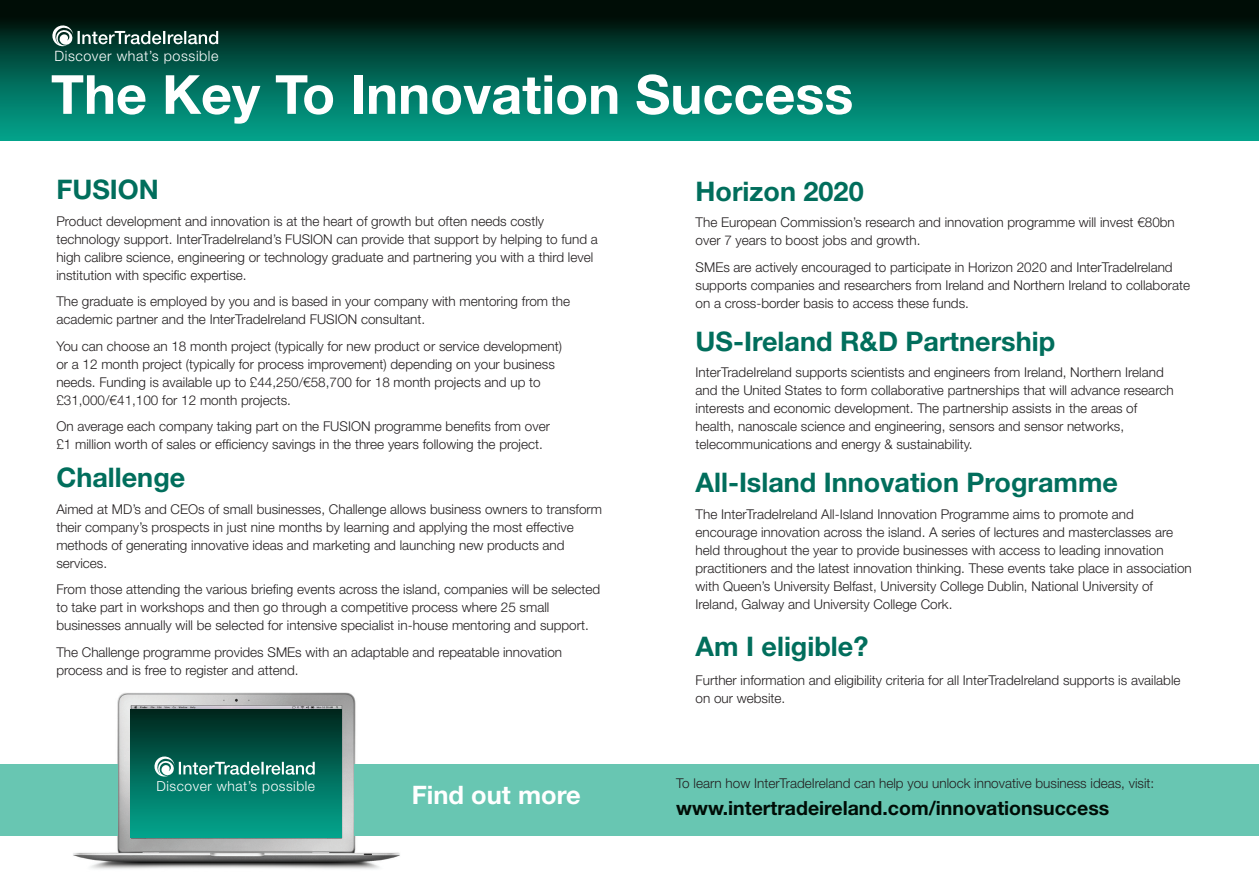
<style>
.page{position:relative;width:1259px;height:893px;background:#fff}
.page>*{position:absolute;margin:0;border:0;box-sizing:border-box;transform-origin:0 0}
.t1{font:700 54px "Helvetica Neue LT Std";color:#fff}
.t2{font:700 27px "Helvetica Neue LT Std";color:#016e5c}
.t3{font:700 25.5px "Helvetica Neue LT Std";color:#fff}
.t4{font:700 19.5px "Helvetica Neue LT Std";color:#000d06}
.t5{font:300 14.25px "Helvetica Neue LT Std";letter-spacing:.04em;color:#fff}
.t6{font:300 13.8px "Helvetica Neue LT Std";letter-spacing:.04em;color:#fff}
.t7{font:300 13.5px/18px "Helvetica Neue LT Std";color:#231f20}
</style>
<div class="page">
<div style="left:0;top:0;width:1259px;height:141px;background:linear-gradient(to bottom,#000300,#03ad95)"></div>
<img style="left:52px;top:692px;width:360px;height:177px">
<div style="left:131px;top:709px;width:211px;height:128px;background:linear-gradient(to bottom,#00271d,#03a890)"></div>
<div style="left:354px;top:764px;width:905px;height:71px;background:#68c6b2"></div>
<div style="left:0;top:764px;width:117px;height:71px;background:#68c6b2"></div>
<svg style="left:152px;top:756px;width:163px;height:21px;background:#428a7e"></svg>
<svg style="left:49px;top:25px;width:169px;height:22px;background:#406058"></svg>
<p class="t5" style="left:54px;top:47px;width:166px">Discover what’s possible</p>
<h1 class="t1" style="left:51px;top:61px;width:804px">The Key To Innovation Success</h1>
<h2 class="t2" style="left:56px;top:173px;width:104px">FUSION</h2>
<p class="t7" style="left:56px;top:212px;width:543px">Product development and innovation is at the heart of growth but often needs costly technology support. InterTradeIreland’s FUSION can provide that support by helping to fund a high calibre science, engineering or technology graduate and partnering you with a third level institution with specific expertise.</p>
<p class="t7" style="left:56px;top:292px;width:515px">The graduate is employed by you and is based in your company with mentoring from the academic partner and the InterTradeIreland FUSION consultant.</p>
<p class="t7" style="left:56px;top:337px;width:507px">You can choose an 18 month project (typically for new product or service development) or a 12 month project (typically for process improvement) depending on your business needs. Funding is available up to £44,250/€58,700 for 18 month projects and up to £31,000/€41,100 for 12 month projects.</p>
<p class="t7" style="left:56px;top:417px;width:495px">On average each company taking part on the FUSION programme benefits from over £1 million worth of sales or efficiency savings in the three years following the project.</p>
<h2 class="t2" style="left:56px;top:461px;width:130px">Challenge</h2>
<p class="t7" style="left:56px;top:500px;width:547px">Aimed at MD’s and CEOs of small businesses, Challenge allows business owners to transform their company’s prospects in just nine months by learning and applying the most effective methods of generating innovative ideas and marketing and launching new products and services.</p>
<p class="t7" style="left:56px;top:580px;width:545px">From those attending the various briefing events across the island, companies will be selected to take part in workshops and then go through a competitive process where 25 small businesses annually will be selected for intensive specialist in-house mentoring and support.</p>
<p class="t7" style="left:56px;top:643px;width:507px">The Challenge programme provides SMEs with an adaptable and repeatable innovation process and is free to register and attend.</p>
<p class="t6" style="left:156px;top:777px;width:160px">Discover what’s possible</p>
<h3 class="t3" style="left:412px;top:779px;width:170px">Find out more</h3>
<h2 class="t2" style="left:695px;top:174px;width:170px">Horizon 2020</h2>
<p class="t7" style="left:695px;top:213px;width:481px">The European Commission’s research and innovation programme will invest €80bn over 7 years to boost jobs and growth.</p>
<p class="t7" style="left:695px;top:258px;width:496px">SMEs are actively encouraged to participate in Horizon 2020 and InterTradeIreland supports companies and researchers from Ireland and Northern Ireland to collaborate on a cross-border basis to access these funds.</p>
<h2 class="t2" style="left:695px;top:324px;width:361px">US-Ireland R&amp;D Partnership</h2>
<p class="t7" style="left:695px;top:363px;width:479px">InterTradeIreland supports scientists and engineers from Ireland, Northern Ireland and the United States to form collaborative partnerships that will advance research interests and economic development. The partnership assists in the areas of health, nanoscale science and engineering, sensors and sensor networks, telecommunications and energy &amp; sustainability.</p>
<h2 class="t2" style="left:695px;top:466px;width:424px">All-Island Innovation Programme</h2>
<p class="t7" style="left:695px;top:505px;width:498px">The InterTradeIreland All-Island Innovation Programme aims to promote and encourage innovation across the island. A series of lectures and masterclasses are held throughout the year to provide businesses with access to leading innovation practitioners and the latest innovation thinking. These events take place in association with Queen’s University Belfast, University College Dublin, National University of Ireland, Galway and University College Cork.</p>
<h2 class="t2" style="left:695px;top:630px;width:174px">Am I eligible?</h2>
<p class="t7" style="left:695px;top:671px;width:486px">Further information and eligibility criteria for all InterTradeIreland supports is available on our website.</p>
<p class="t7" style="left:676px;top:774px;width:479px">To learn how InterTradeIreland can help you unlock innovative business ideas, visit:</p>
<h3 class="t4" style="left:676px;top:796px;width:434px">www.intertradeireland.com/innovationsuccess</h3>
</div>
